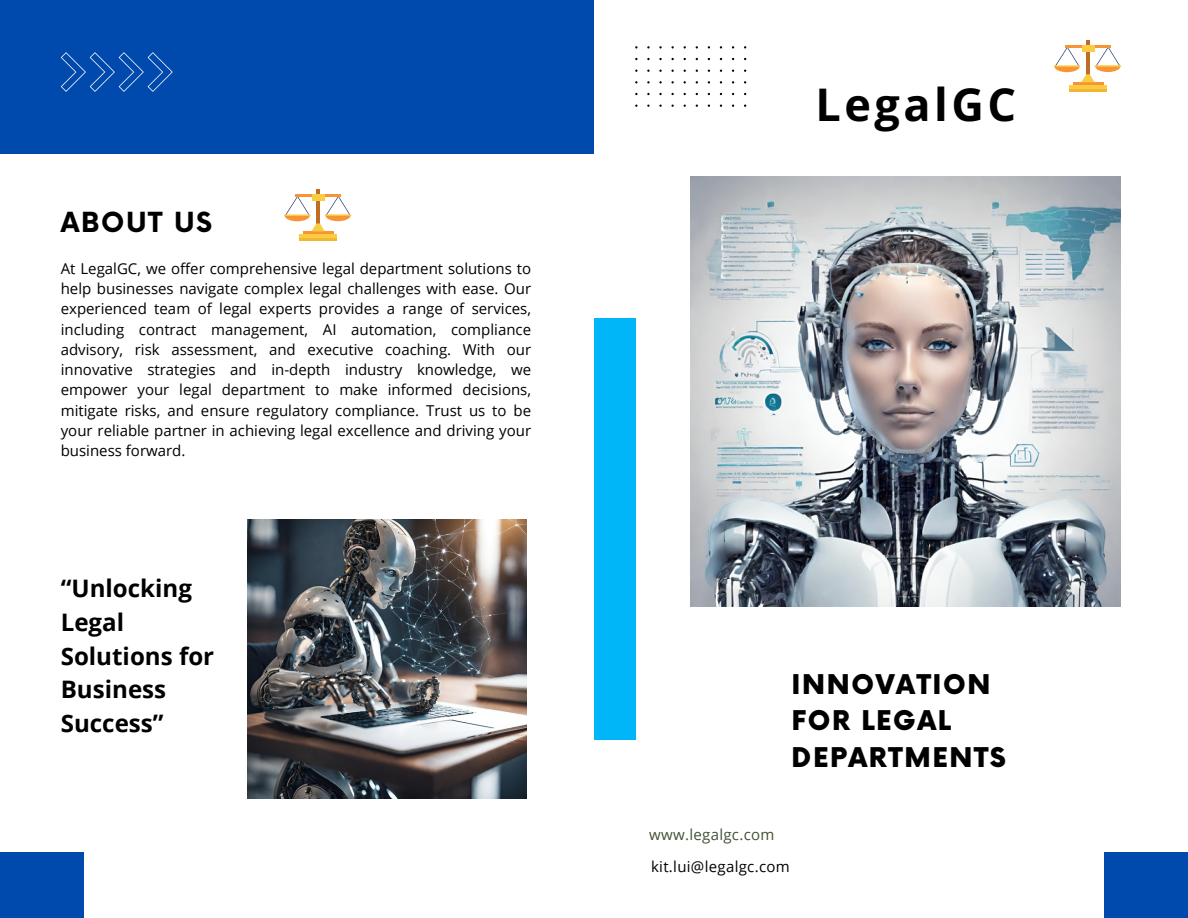
<style>
.page{position:relative;width:1188px;height:918px;background:#fff}
.page>*{position:absolute;margin:0;border:0;box-sizing:border-box;transform-origin:0 0}
.t1{font:700 45px "Open Sans";letter-spacing:.08em;color:#000}
.t2{font:700 27px "Now";letter-spacing:.06em;color:#000}
.t3{font:900 26.55px/36.6px "Now";letter-spacing:.06em;color:#000}
.t4{font:700 24.15px/33.6px "Open Sans";color:#000}
.t5{font:15px/20.2px "Open Sans";color:#000;text-align:justify}
.t6{font:15px "Open Sans";letter-spacing:.02em;color:#000}
.t7{font:15px "Open Sans";letter-spacing:.02em;color:#425236}
</style>
<div class="page">
<div style="left:0;top:0;width:594px;height:153px;background:#004aad"></div>
<div style="left:594px;top:318px;width:41px;height:421px;background:#00b5f8"></div>
<svg style="left:635px;top:46px;width:111px;height:61px"></svg>
<svg style="left:61px;top:52px;width:112px;height:40px"></svg>
<div style="left:0;top:853px;width:83px;height:65px;background:#004aad"></div>
<hr style="left:1095px;top:65px;width:26px;height:2px;background:#fbcb41">
<hr style="left:1086px;top:40px;width:4px;height:50px;background:#bf6d26">
<hr style="left:1065px;top:45px;width:46px;height:3px;background:#f79534">
<svg style="left:1073px;top:82px;width:30px;height:4px"></svg>
<div style="left:1069px;top:86px;width:38px;height:6px;background:#fbcb41"></div>
<hr style="left:1069px;top:89px;width:38px;height:3px;background:#efb732">
<div style="left:1082px;top:45px;width:13px;height:7px;background:#fbcb41"></div>
<svg style="left:1054px;top:48px;width:66px;height:34px"></svg>
<img style="left:248px;top:519px;width:279px;height:279px">
<img style="left:691px;top:177px;width:430px;height:430px">
<div style="left:1105px;top:853px;width:83px;height:65px;background:#004aad"></div>
<hr style="left:317px;top:189px;width:3px;height:50px;background:#bf6d26">
<hr style="left:296px;top:194px;width:45px;height:3px;background:#f79534">
<svg style="left:303px;top:231px;width:30px;height:4px"></svg>
<div style="left:299px;top:235px;width:38px;height:6px;background:#fbcb41"></div>
<hr style="left:299px;top:238px;width:38px;height:3px;background:#efb732">
<div style="left:312px;top:194px;width:13px;height:7px;background:#fbcb41"></div>
<svg style="left:284px;top:196px;width:67px;height:35px"></svg>
<p class="t2" style="left:61px;top:207px;width:153px">ABOUT US</p>
<p class="t5" style="left:61px;top:258px;width:472px">At LegalGC, we offer comprehensive legal department solutions to help businesses navigate complex legal challenges with ease. Our experienced team of legal experts provides a range of services, including contract management, AI automation, compliance advisory, risk assessment, and executive coaching. With our innovative strategies and in-depth industry knowledge, we empower your legal department to make informed decisions, mitigate risks, and ensure regulatory compliance. Trust us to be your reliable partner in achieving legal excellence and driving your business forward.</p>
<h3 class="t4" style="left:61px;top:571px;width:155px">“Unlocking<br>Legal<br>Solutions for<br>Business<br>Success”</h3>
<h1 class="t1" style="left:816px;top:72px;width:202px">LegalGC</h1>
<p class="t3" style="left:792px;top:667px;width:216px">INNOVATION<br>FOR LEGAL<br>DEPARTMENTS</p>
<p class="t7" style="left:649px;top:824px;width:127px">www.legalgc.com</p>
<h2 class="t6" style="left:651px;top:856px;width:140px">kit.lui@legalgc.com</h2>
</div>
